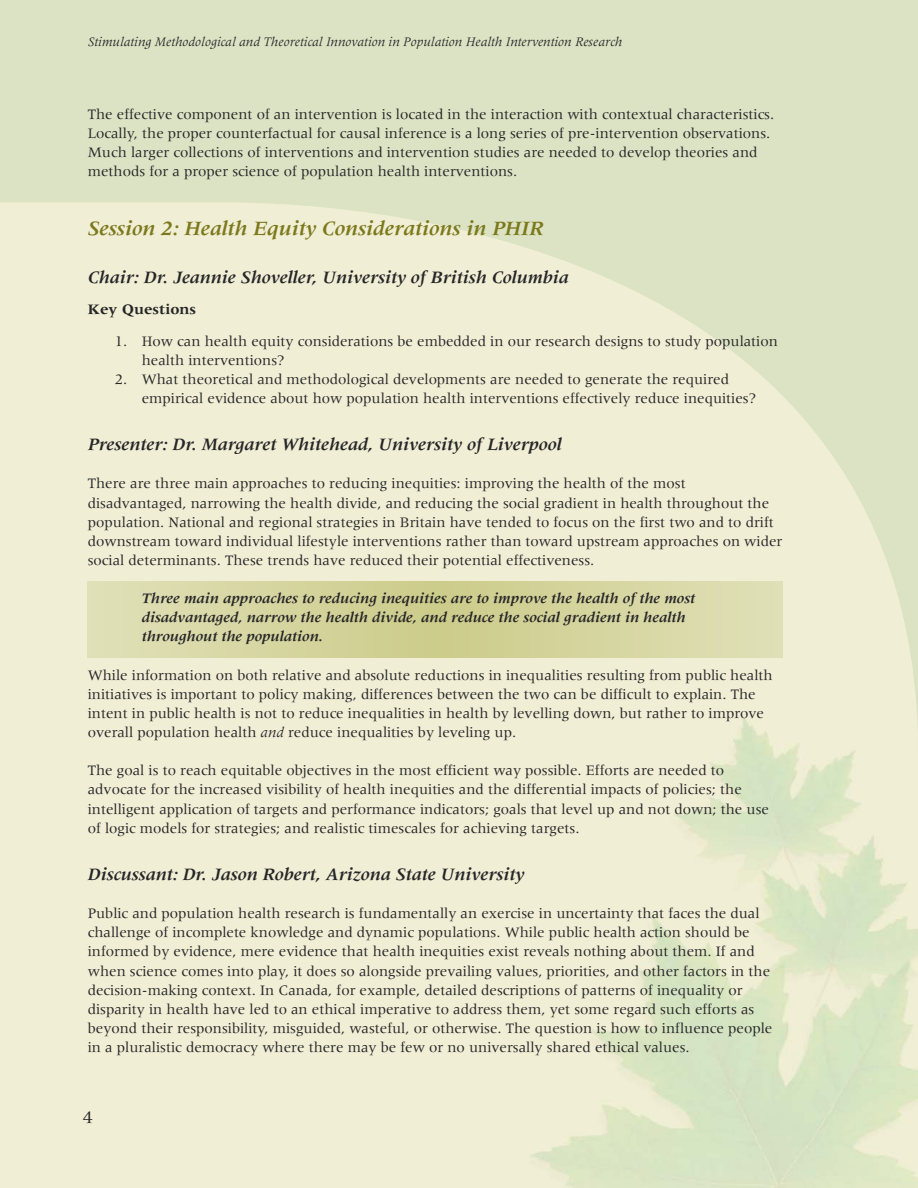
<style>
.page{position:relative;width:918px;height:1188px;background:#dbe3c4}
.page>*{position:absolute;margin:0;border:0;box-sizing:border-box;transform-origin:0 0}
.t1{font:italic 700 21px "Meridien";color:#7c791c}
.t2{font:italic 700 18px "Meridien";color:#272627}
.t3{font:18px "Meridien";color:#272627}
.t4{font:15px/19.2px "Meridien";color:#272627}
.t5{font:italic 700 15px/19px "Meridien";color:#272627}
.t6{font:700 15px "Meridien";color:#272627}
.t7{font:italic 13.5px "Meridien";color:#272627}
.s1{font-style:italic}
</style>
<div class="page">
<img style="left:0;top:202px;width:918px;height:986px">
<svg style="left:88px;top:582px;width:695px;height:75px;background:#d6d5a1"></svg>
<p class="t7" style="left:88px;top:37px;width:536px">Stimulating Methodological and Theoretical Innovation in Population Health Intervention Research</p>
<p class="t4" style="left:88px;top:105px;width:688px">The effective component of an intervention is located in the interaction with contextual characteristics.<br>Locally, the proper counterfactual for causal inference is a long series of pre-intervention observations.<br>Much larger collections of interventions and intervention studies are needed to develop theories and methods for a proper science of population health interventions.</p>
<h1 class="t1" style="left:88px;top:220px;width:457px">Session 2: Health Equity Considerations in PHIR</h1>
<p class="t2" style="left:88px;top:270px;width:482px">Chair: Dr. Jeannie Shoveller, University of British Columbia</p>
<p class="t6" style="left:88px;top:304px;width:110px">Key Questions</p>
<p class="t4" style="left:142px;top:332px;width:638px;text-indent:-27px">1. How can health equity considerations be embedded in our research designs to study population health interventions?</p>
<p class="t4" style="left:142px;top:371px;width:616px;text-indent:-27px">2. What theoretical and methodological developments are needed to generate the required empirical evidence about how population health interventions effectively reduce inequities?</p>
<p class="t2" style="left:88px;top:437px;width:476px">Presenter: Dr. Margaret Whitehead, University of Liverpool</p>
<p class="t4" style="left:88px;top:475px;width:696px">There are three main approaches to reducing inequities: improving the health of the most disadvantaged, narrowing the health divide, and reducing the social gradient in health throughout the population. National and regional strategies in Britain have tended to focus on the first two and to drift downstream toward individual lifestyle interventions rather than toward upstream approaches on wider social determinants. These trends have reduced their potential effectiveness.</p>
<p class="t5" style="left:142px;top:590px;width:555px">Three main approaches to reducing inequities are to improve the health of the most disadvantaged, narrow the health divide, and reduce the social gradient in health throughout the population.</p>
<p class="t4" style="left:88px;top:666px;width:686px">While information on both relative and absolute reductions in inequalities resulting from public health initiatives is important to policy making, differences between the two can be difficult to explain. The intent in public health is not to reduce inequalities in health by levelling down, but rather to improve overall population health <span class="s1">and</span> reduce inequalities by leveling up.</p>
<p class="t4" style="left:88px;top:762px;width:683px">The goal is to reach equitable objectives in the most efficient way possible. Efforts are needed to advocate for the increased visibility of health inequities and the differential impacts of policies; the intelligent application of targets and performance indicators; goals that level up and not down; the use of logic models for strategies; and realistic timescales for achieving targets.</p>
<p class="t2" style="left:88px;top:867px;width:438px">Discussant: Dr. Jason Robert, Arizona State University</p>
<p class="t4" style="left:88px;top:905px;width:686px">Public and population health research is fundamentally an exercise in uncertainty that faces the dual challenge of incomplete knowledge and dynamic populations. While public health action should be informed by evidence, mere evidence that health inequities exist reveals nothing about them. If and when science comes into play, it does so alongside prevailing values, priorities, and other factors in the decision-making context. In Canada, for example, detailed descriptions of patterns of inequality or disparity in health have led to an ethical imperative to address them, yet some regard such efforts as beyond their responsibility, misguided, wasteful, or otherwise. The question is how to influence people in a pluralistic democracy where there may be few or no universally shared ethical values.</p>
<p class="t3" style="left:83px;top:1110px;width:12px">4</p>
</div>
